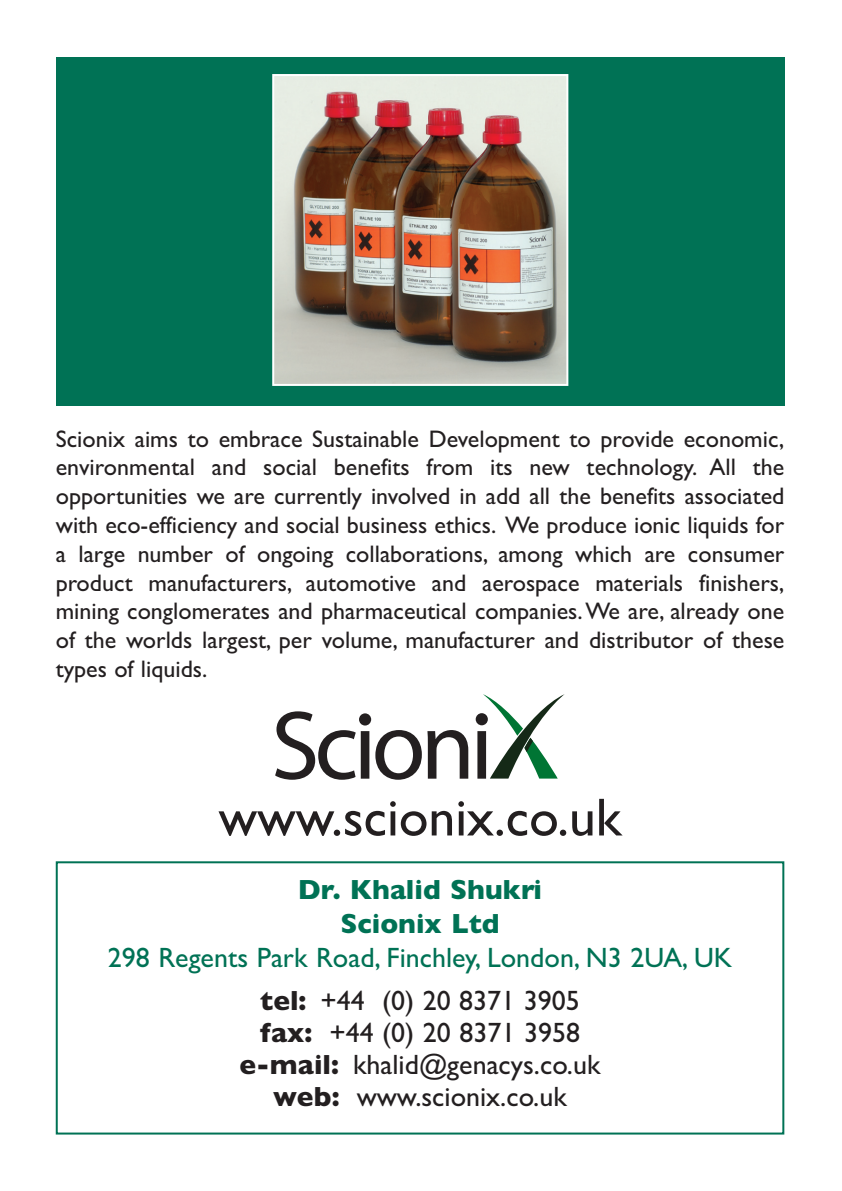
<style>
.page{position:relative;width:842px;height:1191px;background:#fff}
.page>*{position:absolute;margin:0;border:0;box-sizing:border-box;transform-origin:0 0}
.t1{font:53.6px "Gill Sans";color:#231f20}
.t2{font:28px/32px "Gill Sans";color:#231f20;text-align:center}
.t3{font:28px/43.4px "Gill Sans";color:#007255;text-align:center}
.t4{font:700 28px/33.6px "Gill Sans";color:#007255;text-align:center}
.t5{font:24px/28.8px "Gill Sans";color:#231f20;text-align:justify}
.s1{font-weight:700;color:#231f20}
.s2{color:#231f20}
.s3{font-weight:700}
</style>
<div class="page">
<div style="left:56px;top:57px;width:728px;height:348px;background:#007255"></div>
<img style="left:275px;top:77px;width:290px;height:306px">
<div style="left:272px;top:74px;width:296px;height:312px;border:2px solid #fff"></div>
<svg style="left:275px;top:694px;width:290px;height:85px"></svg>
<div style="left:56px;top:861px;width:728px;height:273px;border:2px solid #007255"></div>
<p class="t5" style="left:56px;top:427px;width:730px">Scionix aims to embrace Sustainable Development to provide economic, environmental and social benefits from its new technology. All the opportunities we are currently involved in add all the benefits associated with eco-efficiency and social business ethics. We produce ionic liquids for a large number of ongoing collaborations, among which are consumer product manufacturers, automotive and aerospace materials finishers, mining conglomerates and pharmaceutical companies.We are, already one of the worlds largest, per volume, manufacturer and distributor of these types of liquids.</p>
<h1 class="t1" style="left:218px;top:799px;width:404px">www.scionix.co.uk</h1>
<p class="t4" style="left:298px;top:876px;width:246px">Dr. Khalid Shukri<br>Scionix Ltd</p>
<p class="t3" style="left:108px;top:938px;width:626px">298 Regents Park Road, Finchley, London, N3 2UA, UK <span class="s1">tel:</span> <span class="s2">+44 (0) 20 8371 3905</span></p>
<p class="t2" style="left:240px;top:1019px;width:362px"><span class="s3">fax:</span> +44 (0) 20 8371 3958 <span class="s3">e-mail:</span> khalid@genacys.co.uk <span class="s3">web:</span> www.scionix.co.uk</p>
</div>
